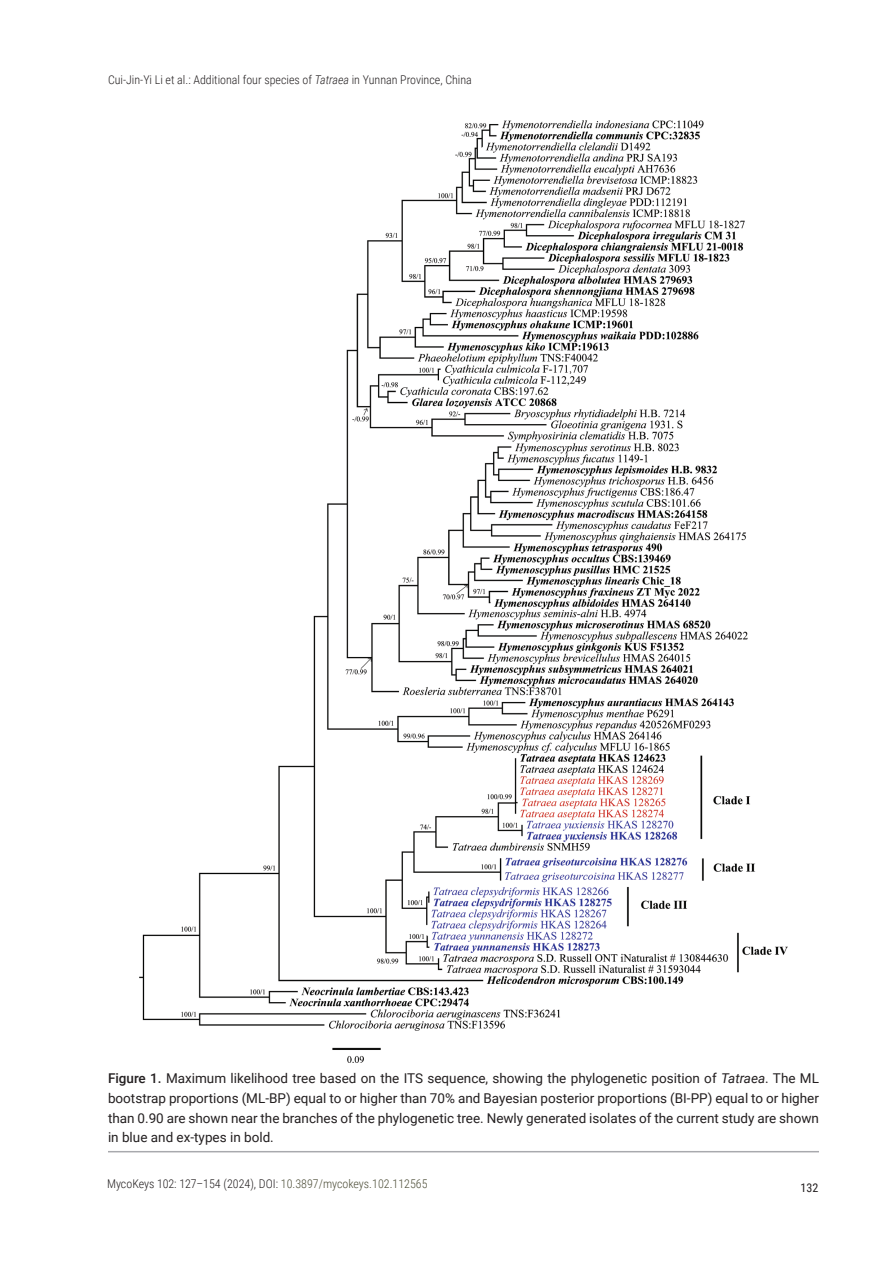
<style>
.page{position:relative;width:893px;height:1263px;background:#fff}
.page>*{position:absolute;margin:0;border:0;box-sizing:border-box;transform-origin:0 0}
.FIG_-_Caption{font:13.5px/19.8px "Roboto";color:#231f20;text-align:justify}
.t1{font:300 12px "Roboto Condensed";color:#231f20}
.t2{font:12px "Roboto Condensed";color:#231f20}
.s1{font-style:italic}
.s2{font-weight:500}
.s3{color:#4c4d37}
</style>
<div class="page">
<hr style="left:108px;top:1151px;width:711px;height:1px;background:#a8a9ad">
<img style="left:140px;top:121px;width:647px;height:941px">
<p class="t1" style="left:108px;top:71px;width:365px">Cui-Jin-Yi Li et al.: Additional four species of <span class="s1">Tatraea</span> in Yunnan Province, China</p>
<p class="FIG_-_Caption" style="left:108px;top:1068px;width:712px"><span class="s2">Figure 1.</span> Maximum likelihood tree based on the ITS sequence, showing the phylogenetic position of <span class="s1">Tatraea</span>. The ML bootstrap proportions (ML-BP) equal to or higher than 70% and Bayesian posterior proportions (BI-PP) equal to or higher than 0.90 are shown near the branches of the phylogenetic tree. Newly generated isolates of the current study are shown in blue and ex-types in bold.</p>
<p class="t1" style="left:107px;top:1175px;width:322px">MycoKeys 102: 127–154 (2024), DOI: <span class="s3">10.3897/mycokeys.102.112565</span></p>
<p class="t2" style="left:801px;top:1179px;width:19px">132</p>
</div>
